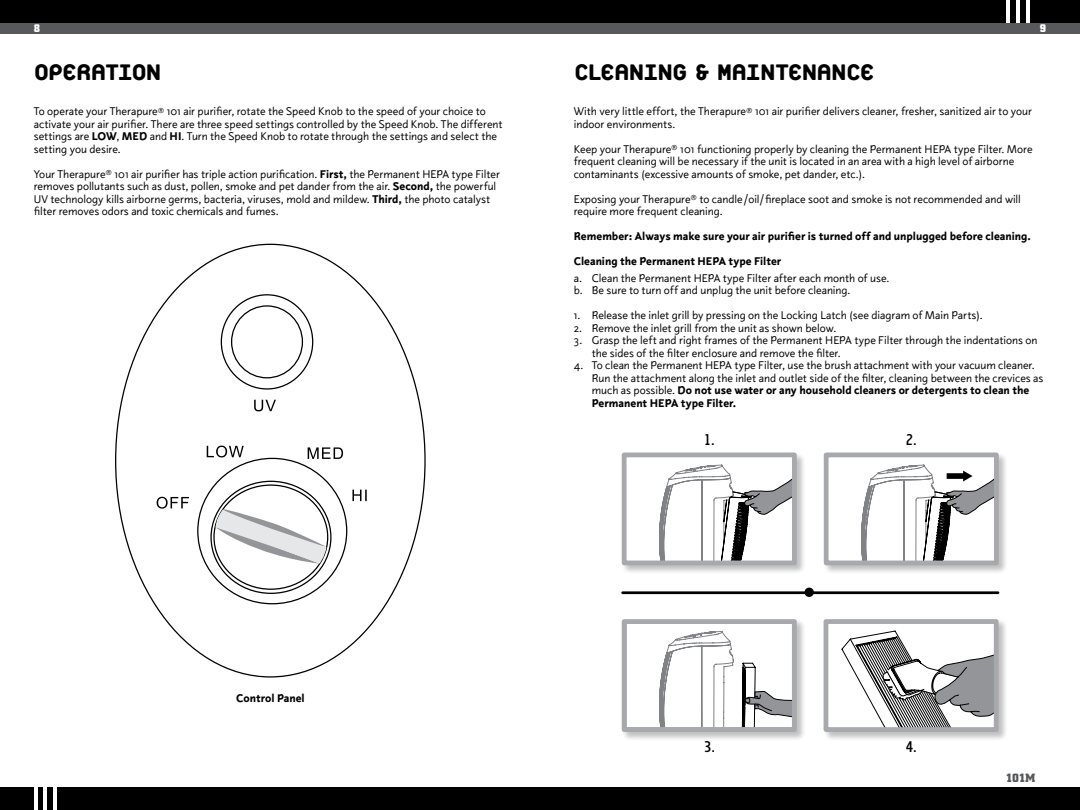
<style>
.page{position:relative;width:1080px;height:810px;background:#fff}
.page>*{position:absolute;margin:0;border:0;box-sizing:border-box;transform-origin:0 0}
.t1{font:800 33.75px "Platelet";letter-spacing:-.035em;color:#000}
.t2{font:16.25px "Hybrid";color:#000;scale:1.05 1}
.t3{font:700 11.88px "City BQ";color:#58595b}
.t4{font:11.25px/12.5px "Lux Sans";letter-spacing:-.005em;color:#000}
.t5{font:700 11.25px "Lux Sans";color:#000}
.t6{font:700 11px "City BQ";color:#fff}
.s1{font-weight:700}
</style>
<div class="page">
<div style="left:0;top:21px;width:540px;height:13px;background:#58595b"></div>
<div style="left:0;top:0;width:540px;height:22px;background:#000"></div>
<div style="left:0;top:787px;width:540px;height:23px;background:#000"></div>
<hr style="left:53px;top:787px;width:4px;height:23px;background:#fff">
<hr style="left:43px;top:787px;width:4px;height:23px;background:#fff">
<hr style="left:34px;top:787px;width:3px;height:23px;background:#fff">
<div style="left:540px;top:21px;width:540px;height:13px;background:#58595b"></div>
<div style="left:540px;top:0;width:540px;height:22px;background:#000"></div>
<div style="left:540px;top:787px;width:540px;height:23px;background:#000"></div>
<hr style="left:1026px;top:0;width:3px;height:22px;background:#fff">
<hr style="left:1016px;top:0;width:4px;height:22px;background:#fff">
<hr style="left:1007px;top:0;width:3px;height:22px;background:#fff">
<svg style="left:115px;top:244px;width:311px;height:434px"></svg>
<svg style="left:157px;top:497px;width:32px;height:12px"></svg>
<svg style="left:207px;top:446px;width:37px;height:11px"></svg>
<svg style="left:308px;top:447px;width:35px;height:12px"></svg>
<svg style="left:254px;top:400px;width:22px;height:11px"></svg>
<svg style="left:352px;top:490px;width:15px;height:11px"></svg>
<svg style="left:215px;top:509px;width:112px;height:55px"></svg>
<div style="left:621px;top:452px;width:190px;height:128px;background:#000;opacity:.25"></div>
<div style="left:624px;top:455px;width:170px;height:108px;background:#fff"></div>
<svg style="left:659px;top:465px;width:132px;height:94px"></svg>
<div style="left:622px;top:453px;width:175px;height:112px;border:5px solid #a7a9ac"></div>
<div style="left:823px;top:452px;width:190px;height:128px;background:#000;opacity:.25"></div>
<div style="left:826px;top:455px;width:170px;height:108px;background:#fff"></div>
<svg style="left:861px;top:465px;width:132px;height:94px"></svg>
<div style="left:824px;top:453px;width:175px;height:112px;border:5px solid #a7a9ac"></div>
<div style="left:823px;top:619px;width:189px;height:127px;background:#000;opacity:.25"></div>
<div style="left:826px;top:622px;width:170px;height:108px;background:#fff"></div>
<svg style="left:842px;top:631px;width:151px;height:95px"></svg>
<div style="left:824px;top:619px;width:175px;height:113px;border:5px solid #a7a9ac"></div>
<div style="left:621px;top:619px;width:190px;height:127px;background:#000;opacity:.25"></div>
<svg style="left:628px;top:625px;width:163px;height:101px"></svg>
<div style="left:622px;top:619px;width:175px;height:113px;border:5px solid #a7a9ac"></div>
<hr style="left:623px;top:591px;width:375px;height:3px;background:#000">
<div style="left:804px;top:588px;width:10px;height:9px;background:#000;border-radius:50%"></div>
<p class="t6" style="left:34px;top:22px;width:8px">8</p>
<p class="t6" style="left:1040px;top:22px;width:8px">9</p>
<h1 class="t1" style="left:34px;top:56px;width:129px">operation</h1>
<p class="t4" style="left:34px;top:105px;width:470px">To operate your Therapure<sup>®</sup> 101 air purifier, rotate the Speed Knob to the speed of your choice to activate your air purifier. There are three speed settings controlled by the Speed Knob. The different settings are <span class="s1">LOW</span>, <span class="s1">MED</span> and <span class="s1">HI</span>. Turn the Speed Knob to rotate through the settings and select the setting you desire.</p>
<p class="t4" style="left:34px;top:168px;width:468px">Your Therapure<sup>®</sup> 101 air purifier has triple action purification. <span class="s1">First,</span> the Permanent HEPA type Filter removes pollutants such as dust, pollen, smoke and pet dander from the air. <span class="s1">Second,</span> the powerful UV technology kills airborne germs, bacteria, viruses, mold and mildew. <span class="s1">Third,</span> the photo catalyst filter removes odors and toxic chemicals and fumes.</p>
<h1 class="t1" style="left:574px;top:56px;width:303px">cleaning &amp; maintenance</h1>
<p class="t4" style="left:574px;top:105px;width:460px">With very little effort, the Therapure<sup>®</sup> 101 air purifier delivers cleaner, fresher, sanitized air to your indoor environments.</p>
<p class="t4" style="left:574px;top:143px;width:460px">Keep your Therapure<sup>®</sup> 101 functioning properly by cleaning the Permanent HEPA type Filter. More frequent cleaning will be necessary if the unit is located in an area with a high level of airborne contaminants (excessive amounts of smoke, pet dander, etc.).</p>
<p class="t4" style="left:574px;top:193px;width:449px">Exposing your Therapure<sup>®</sup> to candle/oil/fireplace soot and smoke is not recommended and will require more frequent cleaning.</p>
<p class="t5" style="left:574px;top:230px;width:459px">Remember: Always make sure your air purifier is turned off and unplugged before cleaning.</p>
<p class="t5" style="left:574px;top:255px;width:209px">Cleaning the Permanent HEPA type Filter</p>
<p class="t4" style="left:574px;top:272px;width:317px">a. Clean the Permanent HEPA type Filter after each month of use. b. Be sure to turn off and unplug the unit before cleaning.</p>
<p class="t4" style="left:574px;top:309px;width:410px">1. Release the inlet grill by pressing on the Locking Latch (see diagram of Main Parts).</p>
<p class="t4" style="left:574px;top:322px;width:264px">2. Remove the inlet grill from the unit as shown below.</p>
<p class="t4" style="left:592px;top:334px;width:447px;text-indent:-18px">3. Grasp the left and right frames of the Permanent HEPA type Filter through the indentations on the sides of the filter enclosure and remove the filter.</p>
<p class="t4" style="left:592px;top:359px;width:453px;text-indent:-18px">4. To clean the Permanent HEPA type Filter, use the brush attachment with your vacuum cleaner.<br>Run the attachment along the inlet and outlet side of the filter, cleaning between the crevices as much as possible. <span class="s1">Do not use water or any household cleaners or detergents to clean the Permanent HEPA type Filter.</span></p>
<h2 class="t2" style="left:705px;top:432px;width:11px">1.</h2>
<h2 class="t2" style="left:906px;top:432px;width:11px">2.</h2>
<p class="t5" style="left:236px;top:692px;width:70px">Control Panel</p>
<h2 class="t2" style="left:704px;top:739px;width:12px">3.</h2>
<h2 class="t2" style="left:906px;top:739px;width:12px">4.</h2>
<p class="t3" style="left:1006px;top:771px;width:31px">101M</p>
</div>
